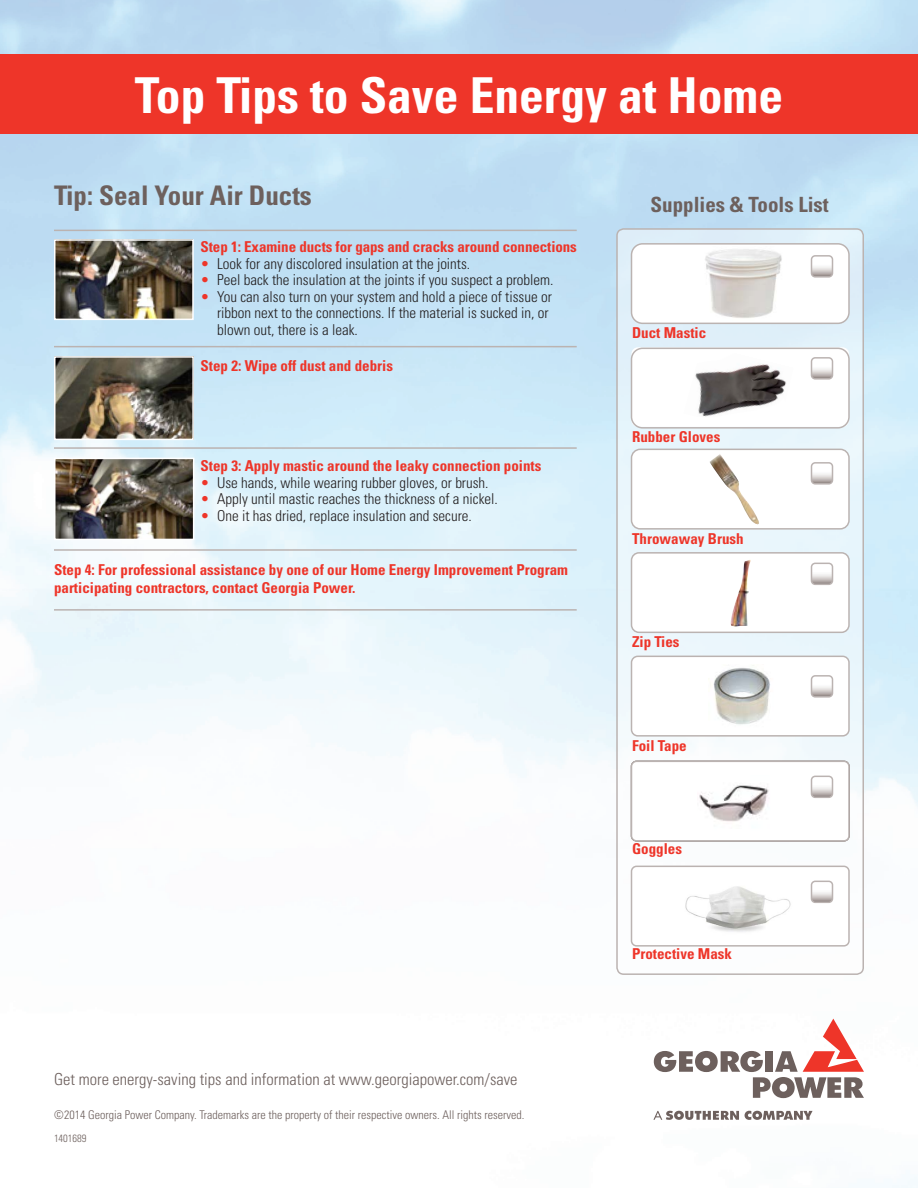
<style>
.page{position:relative;width:918px;height:1188px;background:#fff}
.page>*{position:absolute;margin:0;border:0;box-sizing:border-box;transform-origin:0 0}
.t1{font:700 condensed 49.5px "Univers";color:#fff}
.t2{font:700 condensed 27px "Univers";color:#6d605d}
.t3{font:700 condensed 21px "Univers";color:#6d605d}
.t4{font:300 condensed 16.5px "Univers";color:#6d605d}
.Body{font:300 condensed 15px/16.5px "Univers";color:#231f20}
.t5{font:700 condensed 15px/18px "Univers";color:#ee3529}
.t6{font:300 condensed 12px "Univers";color:#6d605d}
.t7{font:300 condensed 10.5px "Univers";color:#6d605d}
.s1{color:#ee3529}
</style>
<div class="page">
<div style="left:617px;top:229px;width:246px;height:745px;background:linear-gradient(to bottom,#dceffa,#fefefe);border-radius:7px"></div>
<div style="left:0;top:54px;width:918px;height:80px;background:#ee3529"></div>
<svg style="left:654px;top:1019px;width:210px;height:79px"></svg>
<svg style="left:745px;top:1111px;width:68px;height:9px"></svg>
<svg style="left:653px;top:1111px;width:86px;height:9px"></svg>
<div style="left:632px;top:244px;width:217px;height:79px;background:#fff;border-radius:11px"></div>
<div style="left:631px;top:243px;width:219px;height:81px;border:2px solid #bbb3b1;border-radius:11px"></div>
<div style="left:632px;top:347px;width:217px;height:80px;background:#fff;border-radius:6px"></div>
<div style="left:632px;top:449px;width:217px;height:80px;background:#fff;border-radius:9px"></div>
<div style="left:631px;top:449px;width:219px;height:81px;border:2px solid #bbb3b1;border-radius:9px"></div>
<div style="left:632px;top:553px;width:217px;height:79px;background:#fff;border-radius:8px"></div>
<div style="left:631px;top:552px;width:219px;height:81px;border:2px solid #bbb3b1;border-radius:8px"></div>
<div style="left:632px;top:656px;width:217px;height:80px;background:#fff;border-radius:6px"></div>
<div style="left:631px;top:656px;width:219px;height:81px;border:2px solid #bbb3b1;border-radius:6px"></div>
<div style="left:632px;top:761px;width:217px;height:80px;background:#fff;border-radius:5px"></div>
<div style="left:631px;top:761px;width:219px;height:81px;border:2px solid #bbb3b1;border-radius:5px"></div>
<svg style="left:814px;top:267px;width:16px;height:8px"></svg>
<div style="left:811px;top:255px;width:22px;height:23px;border:2px solid #bbb3b1;border-radius:4px"></div>
<svg style="left:814px;top:369px;width:16px;height:8px"></svg>
<div style="left:811px;top:357px;width:22px;height:23px;border:2px solid #bbb3b1;border-radius:4px"></div>
<svg style="left:814px;top:474px;width:16px;height:8px"></svg>
<div style="left:811px;top:462px;width:22px;height:23px;border:2px solid #bbb3b1;border-radius:4px"></div>
<svg style="left:812px;top:563px;width:20px;height:19px"></svg>
<div style="left:811px;top:563px;width:22px;height:22px;border:2px solid #bbb3b1;border-radius:4px"></div>
<svg style="left:814px;top:687px;width:16px;height:8px"></svg>
<div style="left:811px;top:675px;width:22px;height:23px;border:2px solid #bbb3b1;border-radius:4px"></div>
<svg style="left:812px;top:776px;width:20px;height:19px"></svg>
<div style="left:811px;top:776px;width:22px;height:22px;border:2px solid #bbb3b1;border-radius:4px"></div>
<img style="left:57px;top:461px;width:134px;height:76px">
<div style="left:54px;top:458px;width:140px;height:82px;border:2px solid #fff"></div>
<img style="left:57px;top:359px;width:134px;height:78px">
<div style="left:54px;top:356px;width:140px;height:84px;border:2px solid #fff"></div>
<img style="left:713px;top:665px;width:57px;height:60px">
<div style="left:632px;top:866px;width:217px;height:80px;background:#fff;border-radius:5px"></div>
<div style="left:631px;top:866px;width:219px;height:81px;border:2px solid #bbb3b1;border-radius:5px"></div>
<svg style="left:812px;top:881px;width:20px;height:19px"></svg>
<div style="left:811px;top:881px;width:22px;height:22px;border:2px solid #bbb3b1;border-radius:4px"></div>
<div style="left:631px;top:348px;width:219px;height:81px;border:2px solid #bbb3b1;border-radius:11px"></div>
<hr style="left:54px;top:230px;width:523px;height:1px;background:#bbb3b1">
<hr style="left:54px;top:346px;width:523px;height:1px;background:#bbb3b1">
<hr style="left:54px;top:447px;width:523px;height:2px;background:#bbb3b1">
<hr style="left:54px;top:549px;width:523px;height:2px;background:#bbb3b1">
<hr style="left:54px;top:609px;width:523px;height:2px;background:#bbb3b1">
<div style="left:616px;top:228px;width:248px;height:747px;border:2px solid #bbb3b1;border-radius:7px"></div>
<img style="left:57px;top:242px;width:134px;height:75px">
<div style="left:54px;top:239px;width:140px;height:81px;border:2px solid #fff"></div>
<img style="left:699px;top:785px;width:70px;height:37px">
<img style="left:685px;top:886px;width:106px;height:46px">
<img style="left:705px;top:249px;width:77px;height:69px">
<img style="left:695px;top:364px;width:91px;height:53px">
<img style="left:710px;top:454px;width:49px;height:71px">
<img style="left:730px;top:560px;width:21px;height:67px">
<p class="t1" style="left:135px;top:65px;width:650px">Top Tips to Save Energy at Home</p>
<p class="t2" style="left:54px;top:179px;width:259px">Tip: Seal Your Air Ducts</p>
<p class="t3" style="left:651px;top:192px;width:180px">Supplies &amp; Tools List</p>
<p class="t5" style="left:201px;top:238px;width:378px">Step 1: Examine ducts for gaps and cracks around connections</p>
<p class="Body" style="left:201px;top:255px;width:271px"><span class="s1">•</span> Look for any discolored insulation at the joints.</p>
<p class="Body" style="left:201px;top:272px;width:354px"><span class="s1">•</span> Peel back the insulation at the joints if you suspect a problem.</p>
<p class="Body" style="left:217px;top:288px;width:336px;text-indent:-16px"><span class="s1">•</span> You can also turn on your system and hold a piece of tissue or ribbon next to the connections. If the material is sucked in, or blown out, there is a leak.</p>
<p class="t5" style="left:201px;top:356px;width:194px">Step 2: Wipe off dust and debris</p>
<p class="t5" style="left:632px;top:324px;width:76px">Duct Mastic</p>
<p class="t5" style="left:201px;top:457px;width:342px">Step 3: Apply mastic around the leaky connection points</p>
<p class="Body" style="left:201px;top:474px;width:290px"><span class="s1">•</span> Use hands, while wearing rubber gloves, or brush.</p>
<p class="Body" style="left:201px;top:491px;width:299px"><span class="s1">•</span> Apply until mastic reaches the thickness of a nickel.</p>
<p class="Body" style="left:201px;top:507px;width:273px"><span class="s1">•</span> One it has dried, replace insulation and secure.</p>
<p class="t5" style="left:54px;top:561px;width:516px">Step 4: For professional assistance by one of our Home Energy Improvement Program participating contractors, contact Georgia Power.</p>
<p class="t4" style="left:54px;top:1070px;width:465px">Get more energy-saving tips and information at www.georgiapower.com/save</p>
<p class="t6" style="left:54px;top:1108px;width:472px">©2014 Georgia Power Company. Trademarks are the property of their respective owners. All rights reserved.</p>
<p class="t7" style="left:54px;top:1132px;width:34px">1401689</p>
<p class="t5" style="left:632px;top:427px;width:90px">Rubber Gloves</p>
<p class="t5" style="left:632px;top:529px;width:113px">Throwaway Brush</p>
<p class="t5" style="left:632px;top:633px;width:49px">Zip Ties</p>
<p class="t5" style="left:632px;top:736px;width:56px">Foil Tape</p>
<p class="t5" style="left:632px;top:840px;width:51px">Goggles</p>
<p class="t5" style="left:632px;top:945px;width:101px">Protective Mask</p>
</div>
